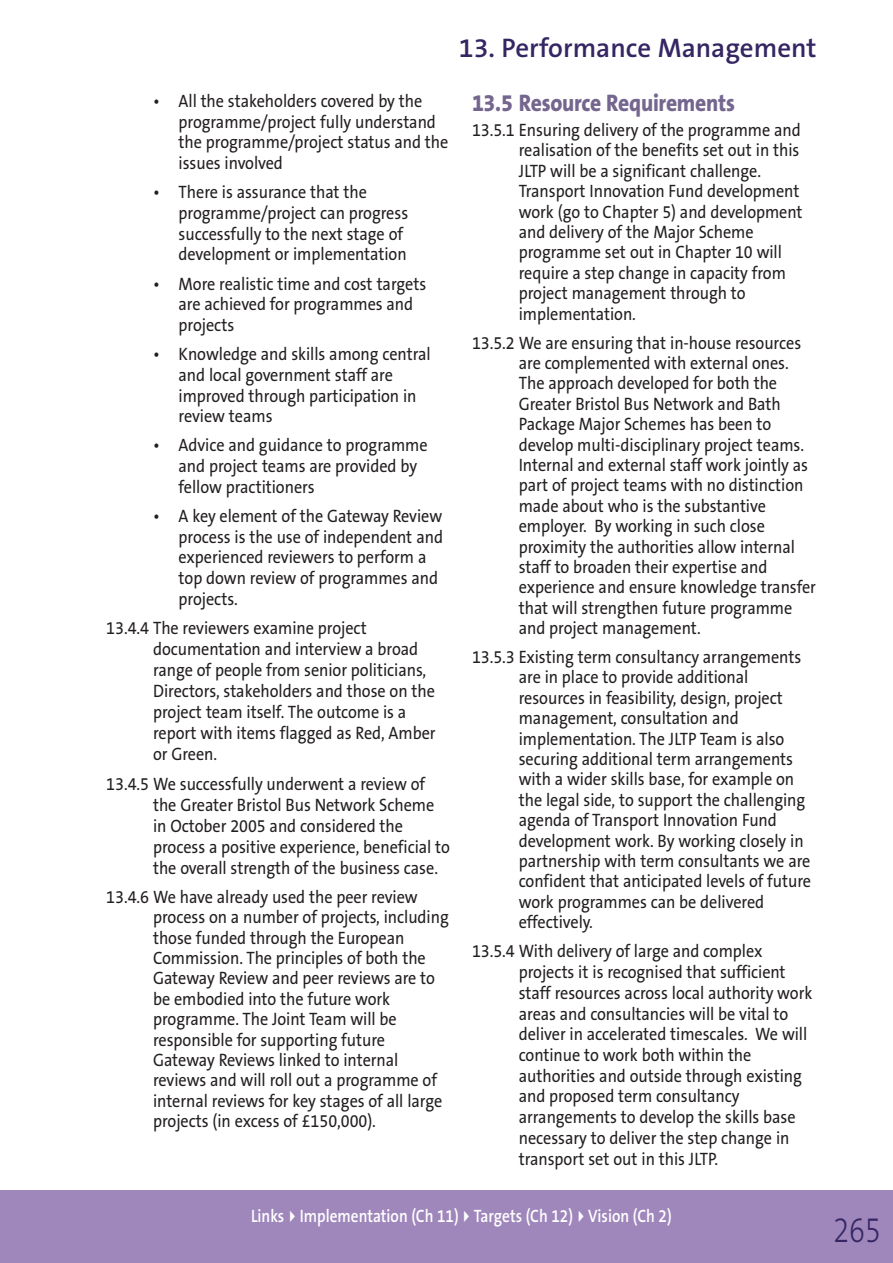
<style>
.page{position:relative;width:893px;height:1263px;background:#fff}
.page>*{position:absolute;margin:0;border:0;box-sizing:border-box;transform-origin:0 0}
.t1{font:300 36px "The Sans B3";color:#352663;scale:.8 1}
.t2{font:600 27px "The Sans B6";color:#352663}
.t3{font:800 24px "The Sans B8";letter-spacing:-.01em;color:#74668e;scale:.9 1}
.t4{font:18px/20.4px "The Sans B5 Plain";letter-spacing:-.005em;color:#231f20;scale:.9 1}
.t5{font:600 18px "The Sans B6";color:#fff;scale:.85 1}
</style>
<div class="page">
<div style="left:0;top:1191px;width:893px;height:72px;background:#9f87bc"></div>
<h2 class="t2" style="left:459px;top:34px;width:359px">13. Performance Management</h2>
<p class="t4" style="left:179px;top:91px;width:301px;text-indent:-26px">• All the stakeholders covered by the programme/project fully understand the programme/project status and the issues involved</p>
<p class="t4" style="left:179px;top:182px;width:257px;text-indent:-26px">• There is assurance that the programme/project can progress successfully to the next stage of development or implementation</p>
<p class="t4" style="left:179px;top:274px;width:277px;text-indent:-26px">• More realistic time and cost targets are achieved for programmes and projects</p>
<p class="t4" style="left:179px;top:344px;width:282px;text-indent:-26px">• Knowledge and skills among central and local government staff are improved through participation in review teams</p>
<p class="t4" style="left:179px;top:436px;width:278px;text-indent:-26px">• Advice and guidance to programme and project teams are provided by fellow practitioners</p>
<p class="t4" style="left:179px;top:506px;width:295px;text-indent:-26px">• A key element of the Gateway Review process is the use of independent and experienced reviewers to perform a top down review of programmes and projects.</p>
<p class="t4" style="left:153px;top:618px;width:315px;line-height:21px;text-indent:-47px">13.4.4 The reviewers examine project documentation and interview a broad range of people from senior politicians, Directors, stakeholders and those on the project team itself. The outcome is a report with items flagged as Red, Amber or Green.</p>
<p class="t4" style="left:153px;top:774px;width:331px;line-height:21px;text-indent:-47px">13.4.5 We successfully underwent a review of the Greater Bristol Bus Network Scheme in October 2005 and considered the process a positive experience, beneficial to the overall strength of the business case.</p>
<p class="t4" style="left:153px;top:887px;width:330px;text-indent:-47px">13.4.6 We have already used the peer review process on a number of projects, including those funded through the European Commission. The principles of both the Gateway Review and peer reviews are to be embodied into the future work programme. The Joint Team will be responsible for supporting future Gateway Reviews linked to internal reviews and will roll out a programme of internal reviews for key stages of all large projects (in excess of £150,000).</p>
<h3 class="t3" style="left:472px;top:90px;width:294px">13.5 Resource Requirements</h3>
<p class="t4" style="left:519px;top:120px;width:317px;text-indent:-47px">13.5.1 Ensuring delivery of the programme and realisation of the benefits set out in this JLTP will be a significant challenge.<br>Transport Innovation Fund development work (go to Chapter 5) and development and delivery of the Major Scheme programme set out in Chapter 10 will require a step change in capacity from project management through to implementation.</p>
<p class="t4" style="left:519px;top:333px;width:332px;text-indent:-47px">13.5.2 We are ensuring that in-house resources are complemented with external ones.<br>The approach developed for both the Greater Bristol Bus Network and Bath Package Major Schemes has been to develop multi-disciplinary project teams.<br>Internal and external staff work jointly as part of project teams with no distinction made about who is the substantive employer. By working in such close proximity the authorities allow internal staff to broaden their expertise and experience and ensure knowledge transfer that will strengthen future programme and project management.</p>
<p class="t4" style="left:519px;top:647px;width:326px;text-indent:-47px">13.5.3 Existing term consultancy arrangements are in place to provide additional resources in feasibility, design, project management, consultation and implementation. The JLTP Team is also securing additional term arrangements with a wider skills base, for example on the legal side, to support the challenging agenda of Transport Innovation Fund development work. By working closely in partnership with term consultants we are confident that anticipated levels of future work programmes can be delivered effectively.</p>
<p class="t4" style="left:519px;top:942px;width:328px;text-indent:-47px">13.5.4 With delivery of large and complex projects it is recognised that sufficient staff resources across local authority work areas and consultancies will be vital to deliver in accelerated timescales. We will continue to work both within the authorities and outside through existing and proposed term consultancy arrangements to develop the skills base necessary to deliver the step change in transport set out in this JLTP.</p>
<p class="t5" style="left:251px;top:1206px;width:496px">Links✔Implementation (Ch 11)✔Targets (Ch 12)✔Vision (Ch 2)</p>
<h1 class="t1" style="left:833px;top:1211px;width:61px">265</h1>
</div>
